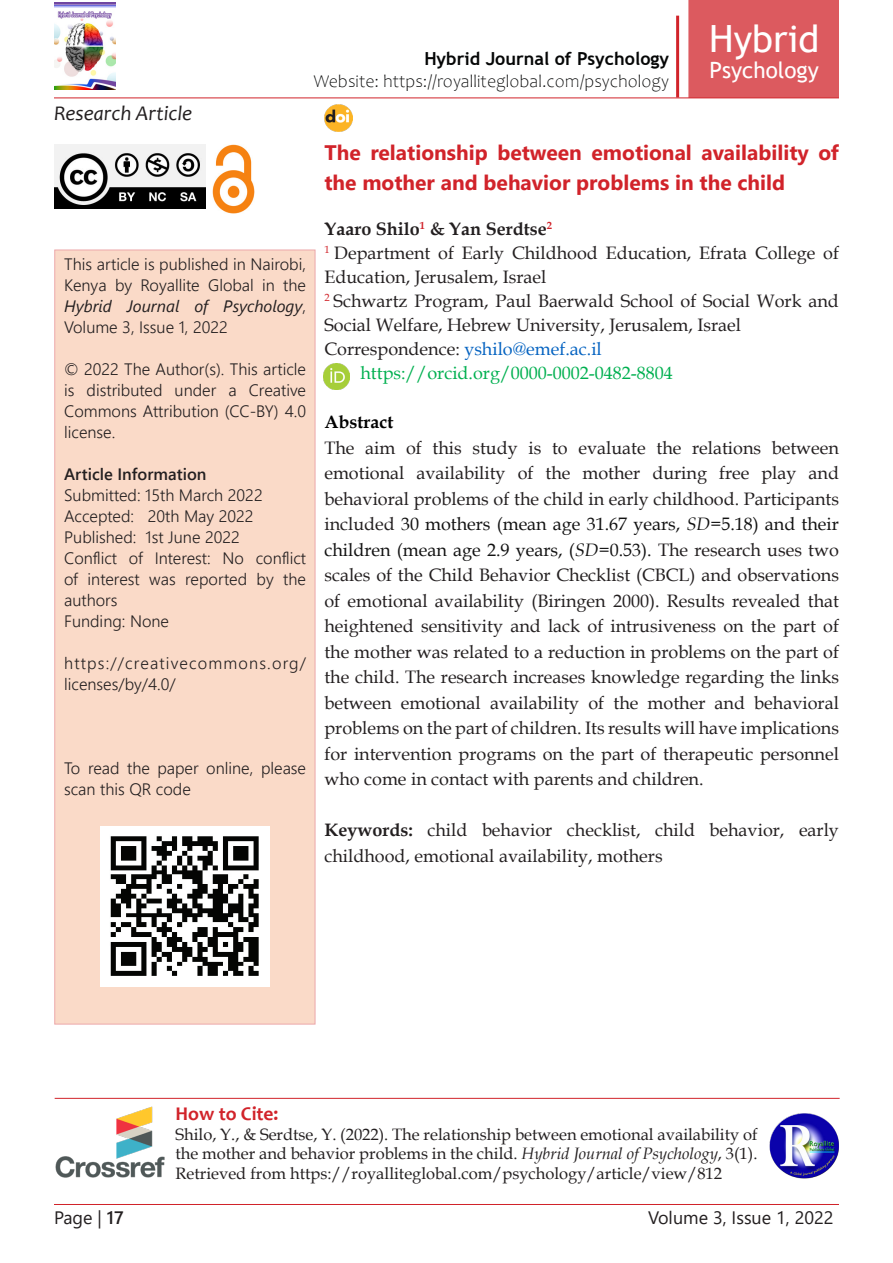
<style>
.page{position:relative;width:893px;height:1263px;background:#fff}
.page>*{position:absolute;margin:0;border:0;box-sizing:border-box;transform-origin:0 0}
.t1{font:37.5px "Trebuchet MS";color:#fff}
.t2{font:22.5px "Trebuchet MS";color:#fff}
.t3{font:700 21px/30px "Segoe UI";color:#d1232a}
.t4{font:italic 21px "Candara";color:#231f20}
.t5{font:700 19.5px "Candara";color:#d1232a}
.t6{font:18px/25.5px "Book Antiqua";color:#231f20;text-align:justify}
.t7{font:300 18px "Candara";color:#050606}
.t8{font:18px "Book Antiqua";color:#00b050}
.t9{font:18px "Book Antiqua";color:#0563c1}
.t10{font:18px "Segoe UI";color:#231f20}
.t11{font:700 18px "Trebuchet MS";color:#050606}
.t12{font:700 18px "Book Antiqua";color:#231f20}
.t13{font:700 18px "Book Antiqua";color:#000}
.t14{font:300 16.5px/21px "Segoe UI";color:#231f20;text-align:justify}
.t15{font:16.5px/19.5px "Book Antiqua";color:#231f20;text-align:justify}
.t16{font:300 16.5px/21px "Segoe UI";letter-spacing:.07em;color:#231f20}
.t17{font:600 16.5px "Segoe UI";color:#231f20}
.s1{font-weight:400;font-style:italic}
.s2{color:#231f20}
.s3{color:#121212}
.s4{font-style:italic;color:#121212}
.s5{font-weight:700}
.s6{font-style:italic}
.s7{font-weight:600}
</style>
<div class="page">
<div style="left:688px;top:0;width:151px;height:98px;background:#dc5a5f;border:2px solid #d1232a"></div>
<hr style="left:54px;top:98px;width:785px;height:1px;background:#d1232a">
<hr style="left:54px;top:1204px;width:785px;height:1px;background:#d1232a">
<hr style="left:676px;top:16px;width:3px;height:82px;background:#d1232a">
<div style="left:54px;top:250px;width:261px;height:774px;background:#fadac8"></div>
<img style="left:324px;top:104px;width:28px;height:27px">
<img style="left:55px;top:1106px;width:110px;height:72px">
<img style="left:324px;top:363px;width:26px;height:26px">
<img style="left:54px;top:144px;width:151px;height:65px">
<img style="left:212px;top:144px;width:43px;height:70px">
<hr style="left:55px;top:1098px;width:785px;height:1px;background:#d1232a">
<img style="left:751px;top:1097px;width:88px;height:82px">
<img style="left:101px;top:826px;width:168px;height:160px">
<img style="left:54px;top:2px;width:62px;height:88px">
<p class="t4" style="left:54px;top:100px;width:140px">Research Article</p>
<p class="t11" style="left:424px;top:48px;width:246px">Hybrid Journal of Psychology</p>
<p class="t7" style="left:314px;top:71px;width:357px">Website: https://royalliteglobal.com/psychology</p>
<h1 class="t1" style="left:709px;top:15px;width:112px">Hybrid</h1>
<p class="t2" style="left:709px;top:56px;width:111px">Psychology</p>
<p class="t14" style="left:64px;top:252px;width:243px">This article is published in Nairobi, Kenya by Royallite Global in the <span class="s1">Hybrid Journal of Psychology</span>, Volume 3, Issue 1, 2022</p>
<p class="t14" style="left:64px;top:357px;width:243px">© 2022 The Author(s). This article is distributed under a Creative Commons Attribution (CC-BY) 4.0 license.</p>
<p class="t17" style="left:64px;top:458px;width:144px">Article Information</p>
<p class="t14" style="left:64px;top:483px;width:243px;text-align:left">Submitted: 15th March 2022<br>Accepted: 20th May 2022<br>Published: 1st June 2022<br>Conflict of Interest: No conflict of interest was reported by the authors<br>Funding: None</p>
<p class="t16" style="left:64px;top:651px;width:243px">https://creativecommons.org/ licenses/by/4.0/</p>
<p class="t14" style="left:64px;top:756px;width:243px">To read the paper online, please scan this QR code</p>
<p class="t3" style="left:324px;top:136px;width:516px">The relationship between emotional availability of the mother and behavior problems in the child</p>
<p class="t12" style="left:324px;top:216px;width:229px">Yaaro Shilo<sup>1</sup> &amp; Yan Serdtse<sup>2</sup></p>
<p class="t6" style="left:324px;top:239px;width:516px"><sup>1</sup> Department of Early Childhood Education, Efrata College of</p>
<p class="t6" style="left:324px;top:263px;width:223px">Education, Jerusalem, Israel</p>
<p class="t6" style="left:324px;top:287px;width:516px"><sup>2</sup> Schwartz Program, Paul Baerwald School of Social Work and</p>
<p class="t6" style="left:324px;top:311px;width:418px">Social Welfare, Hebrew University, Jerusalem, Israel</p>
<p class="t9" style="left:324px;top:336px;width:279px"><span class="s2">Correspondence:</span> yshilo@emef.ac.il</p>
<p class="t8" style="left:360px;top:360px;width:314px">https://orcid.org/0000-0002-0482-8804</p>
<p class="t13" style="left:324px;top:410px;width:70px">Abstract</p>
<p class="t6" style="left:324px;top:434px;width:516px">The aim of this study is to evaluate the relations between emotional availability of the mother during free play and behavioral problems of the child in early childhood. Participants included <span class="s3">30 mothers (mean age 31.67 years,</span> <span class="s4">SD</span><span class="s3">=5.18) and their children (mean age 2.9 years, (</span><span class="s4">SD</span><span class="s3">=0.53).</span> The research uses two scales of the Child Behavior Checklist (CBCL) and observations of emotional availability (Biringen 2000). Results revealed that heightened sensitivity and lack of intrusiveness on the part of the mother was related to a reduction in problems on the part of the child. The research increases knowledge regarding the links between emotional availability of the mother and behavioral problems on the part of children. Its results will have implications for intervention programs on the part of therapeutic personnel who come in contact with parents and children.</p>
<p class="t6" style="left:324px;top:817px;width:516px"><span class="s5">Keywords:</span> child behavior checklist, child behavior, early childhood, emotional availability, mothers</p>
<p class="t5" style="left:176px;top:1102px;width:105px">How to Cite:</p>
<p class="t15" style="left:176px;top:1124px;width:584px">Shilo, Y., &amp; Serdtse, Y. (2022). The relationship between emotional availability of the mother and behavior problems in the child. <span class="s6">Hybrid Journal of Psychology</span>, 3(1).<br>Retrieved from https://royalliteglobal.com/psychology/article/view/812</p>
<p class="t10" style="left:54px;top:1201px;width:71px">Page | <span class="s7">17</span></p>
<p class="t10" style="left:648px;top:1201px;width:187px">Volume 3, Issue 1, 2022</p>
</div>
